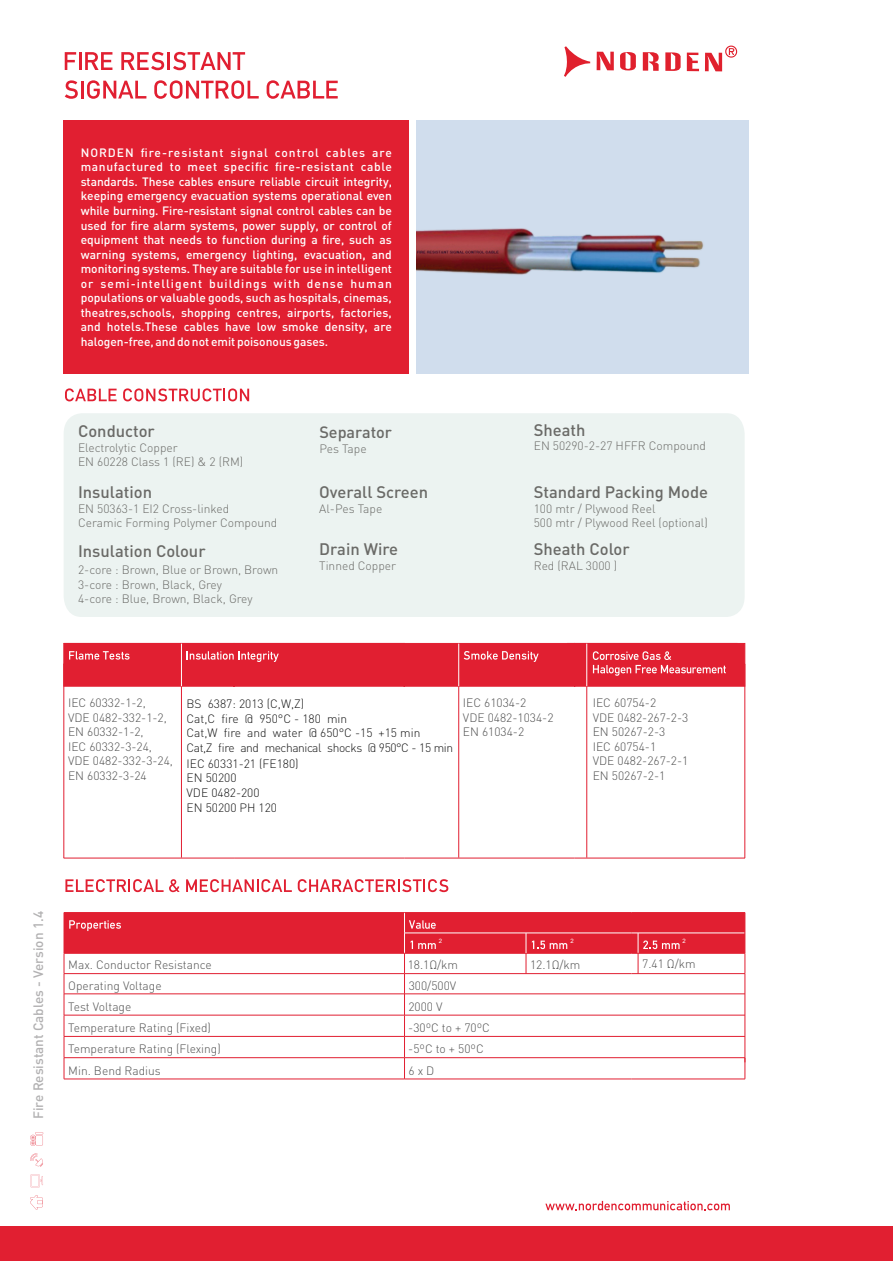
<style>
.page{position:relative;width:893px;height:1262px;background:#fff}
.page>*{position:absolute;margin:0;border:0;box-sizing:border-box;transform-origin:0 0}
.t1{font:500 16.5px "DIN";color:#6a6a67}
.t2{font:500 16.2px "DIN";color:#6a6a67}
.t3{font:500 13.5px "DIN";color:#b2b1b2}
.t4{font:500 12px/14.5px "DIN";color:#fff;text-align:justify}
.t5{font:300 12px/14.5px "DIN";color:#505050}
.t6{font:300 12px/14.5px "DIN";color:#6a6a67}
.t7{font:300 12px/15px "DIN";color:#151515}
.t8{font:6px "Arial";color:#fff}
</style>
<div class="page">
<div style="left:64px;top:120px;width:345px;height:253px;background:#e11f31"></div>
<svg style="left:30px;top:1132px;width:13px;height:13px"></svg>
<svg style="left:30px;top:1174px;width:13px;height:13px"></svg>
<svg style="left:30px;top:1153px;width:13px;height:13px"></svg>
<svg style="left:30px;top:1195px;width:13px;height:14px"></svg>
<svg style="left:65px;top:52px;width:11px;height:18px"></svg>
<hr style="left:79px;top:52px;width:3px;height:18px;background:#e11f31">
<svg style="left:85px;top:52px;width:27px;height:18px"></svg>
<svg style="left:121px;top:52px;width:43px;height:18px"></svg>
<hr style="left:167px;top:52px;width:3px;height:18px;background:#e11f31">
<svg style="left:173px;top:52px;width:72px;height:18px"></svg>
<svg style="left:65px;top:80px;width:13px;height:19px"></svg>
<hr style="left:81px;top:81px;width:3px;height:17px;background:#e11f31">
<svg style="left:87px;top:80px;width:59px;height:19px"></svg>
<svg style="left:154px;top:80px;width:105px;height:19px"></svg>
<svg style="left:266px;top:80px;width:72px;height:19px"></svg>
<svg style="left:564px;top:46px;width:173px;height:31px"></svg>
<hr style="left:64px;top:1078px;width:340px;height:1px;background:#e11f31">
<hr style="left:404px;top:1078px;width:114px;height:1px;background:#e11f31">
<hr style="left:518px;top:1078px;width:113px;height:1px;background:#e11f31">
<hr style="left:631px;top:1078px;width:114px;height:1px;background:#e11f31">
<hr style="left:64px;top:664px;width:1px;height:194px;background:#e11f31">
<hr style="left:64px;top:857px;width:170px;height:1px;background:#e11f31">
<hr style="left:181px;top:664px;width:1px;height:193px;background:#e11f31">
<hr style="left:234px;top:857px;width:170px;height:1px;background:#e11f31">
<hr style="left:458px;top:664px;width:1px;height:193px;background:#e11f31">
<hr style="left:404px;top:857px;width:170px;height:1px;background:#e11f31">
<hr style="left:586px;top:664px;width:1px;height:193px;background:#e11f31">
<hr style="left:744px;top:664px;width:1px;height:194px;background:#e11f31">
<hr style="left:574px;top:857px;width:171px;height:1px;background:#e11f31">
<div style="left:64px;top:413px;width:680px;height:204px;background:#ecf3f1"></div>
<div style="left:416px;top:120px;width:333px;height:253px;background:#d0dded"></div>
<img style="left:416px;top:228px;width:288px;height:47px">
<svg style="left:63px;top:643px;width:682px;height:43px;background:#e2293a"></svg>
<svg style="left:65px;top:388px;width:52px;height:13px"></svg>
<svg style="left:123px;top:388px;width:126px;height:13px"></svg>
<svg style="left:65px;top:879px;width:98px;height:13px"></svg>
<svg style="left:169px;top:879px;width:11px;height:13px"></svg>
<svg style="left:186px;top:879px;width:106px;height:13px"></svg>
<svg style="left:298px;top:879px;width:150px;height:13px"></svg>
<svg style="left:545px;top:1200px;width:185px;height:10px"></svg>
<div style="left:1px;top:1226px;width:892px;height:34px;background:#e11f31"></div>
<svg style="left:64px;top:912px;width:681px;height:166px"></svg>
<p class="t4" style="left:81px;top:145px;width:313px">NORDEN fire-resistant signal control cables are manufactured to meet specific fire-resistant cable standards. These cables ensure reliable circuit integrity, keeping emergency evacuation systems operational even while burning. Fire-resistant signal control cables can be used for fire alarm systems, power supply, or control of equipment that needs to function during a fire, such as warning systems, emergency lighting, evacuation, and monitoring systems. They are suitable for use in intelligent or semi-intelligent buildings with dense human populations or valuable goods, such as hospitals, cinemas, theatres,schools, shopping centres, airports, factories, and hotels.These cables have low smoke density, are halogen-free, and do not emit poisonous gases.</p>
<h1 class="t1" style="left:78px;top:421px;width:78px">Conductor</h1>
<p class="t6" style="left:78px;top:440px;width:167px">Electrolytic Copper<br>EN 60228 Class 1 (RE) &amp; 2 (RM)</p>
<h1 class="t1" style="left:78px;top:482px;width:75px">Insulation</h1>
<p class="t6" style="left:78px;top:501px;width:201px">EN 50363-1 EI2 Cross-linked<br>Ceramic Forming Polymer Compound</p>
<h1 class="t1" style="left:78px;top:541px;width:129px">Insulation Colour</h1>
<p class="t6" style="left:78px;top:562px;width:202px">2-core : Brown, Blue or Brown, Brown<br>3-core : Brown, Black, Grey<br>4-core : Blue, Brown, Black, Grey</p>
<h2 class="t2" style="left:319px;top:422px;width:74px">Separator</h2>
<p class="t6" style="left:319px;top:441px;width:49px">Pes Tape</p>
<h1 class="t1" style="left:319px;top:482px;width:110px">Overall Screen</h1>
<p class="t6" style="left:319px;top:501px;width:65px">Al-Pes Tape</p>
<h1 class="t1" style="left:319px;top:538px;width:80px">Drain Wire</h1>
<p class="t6" style="left:319px;top:557px;width:78px">Tinned Copper</p>
<h1 class="t1" style="left:534px;top:419px;width:53px">Sheath</h1>
<p class="t6" style="left:534px;top:438px;width:174px">EN 50290-2-27 HFFR Compound</p>
<h1 class="t1" style="left:534px;top:482px;width:176px">Standard Packing Mode</h1>
<p class="t6" style="left:534px;top:501px;width:175px">100 mtr / Plywood Reel<br>500 mtr / Plywood Reel (optional)</p>
<h1 class="t1" style="left:534px;top:539px;width:97px">Sheath Color</h1>
<p class="t6" style="left:534px;top:558px;width:85px">Red (RAL 3000 )</p>
<p class="t7" style="left:186px;top:696px;width:268px">BS 6387: 2013 (C,W,Z)<br>Cat,C fire @ 950°C - 180 min<br>Cat,W fire and water @ 650°C -15 +15 min<br>Cat,Z fire and mechanical shocks @ 950°C - 15 min<br>IEC 60331-21 (FE180)</p>
<p class="t7" style="left:186px;top:770px;width:92px;line-height:14.5px">EN 50200<br>VDE 0482-200<br>EN 50200 PH 120</p>
<p class="t5" style="left:68px;top:695px;width:106px">IEC 60332-1-2,<br>VDE 0482-332-1-2,<br>EN 60332-1-2,<br>IEC 60332-3-24,<br>VDE 0482-332-3-24,<br>EN 60332-3-24</p>
<p class="t5" style="left:463px;top:695px;width:92px">IEC 61034-2<br>VDE 0482-1034-2<br>EN 61034-2</p>
<p class="t5" style="left:592px;top:695px;width:97px">IEC 60754-2<br>VDE 0482-267-2-3<br>EN 50267-2-3<br>IEC 60754-1<br>VDE 0482-267-2-1<br>EN 50267-2-1</p>
<p class="t3" style="left:30px;top:1119px;width:209px;rotate:-90deg">Fire Resistant Cables - Version 1.4</p>
<p class="t8" style="left:439px;top:938px;width:5px">2</p>
<p class="t8" style="left:682px;top:938px;width:5px">2</p>
<p class="t8" style="left:570px;top:938px;width:5px">2</p>
<p class="t5" style="left:530px;top:957px;width:52px">12.1Ω/km</p>
<p class="t5" style="left:68px;top:957px;width:145px">Max. Conductor Resistance</p>
<p class="t5" style="left:407px;top:957px;width:52px">18.1Ω/km</p>
<p class="t5" style="left:642px;top:956px;width:55px">7.41 Ω/km</p>
<p class="t5" style="left:68px;top:977px;width:95px">Operating Voltage</p>
<p class="t5" style="left:409px;top:977px;width:49px">300/500V</p>
<p class="t5" style="left:68px;top:999px;width:65px">Test Voltage</p>
<p class="t5" style="left:408px;top:999px;width:36px">2000 V</p>
<p class="t5" style="left:68px;top:1020px;width:144px">Temperature Rating (Fixed)</p>
<p class="t5" style="left:408px;top:1020px;width:83px">-30ºC to + 70ºC</p>
<p class="t5" style="left:68px;top:1041px;width:154px">Temperature Rating (Flexing)</p>
<p class="t5" style="left:408px;top:1041px;width:77px">-5ºC to + 50ºC</p>
<p class="t5" style="left:68px;top:1062px;width:94px">Min. Bend Radius</p>
<p class="t5" style="left:408px;top:1062px;width:27px">6 x D</p>
</div>
